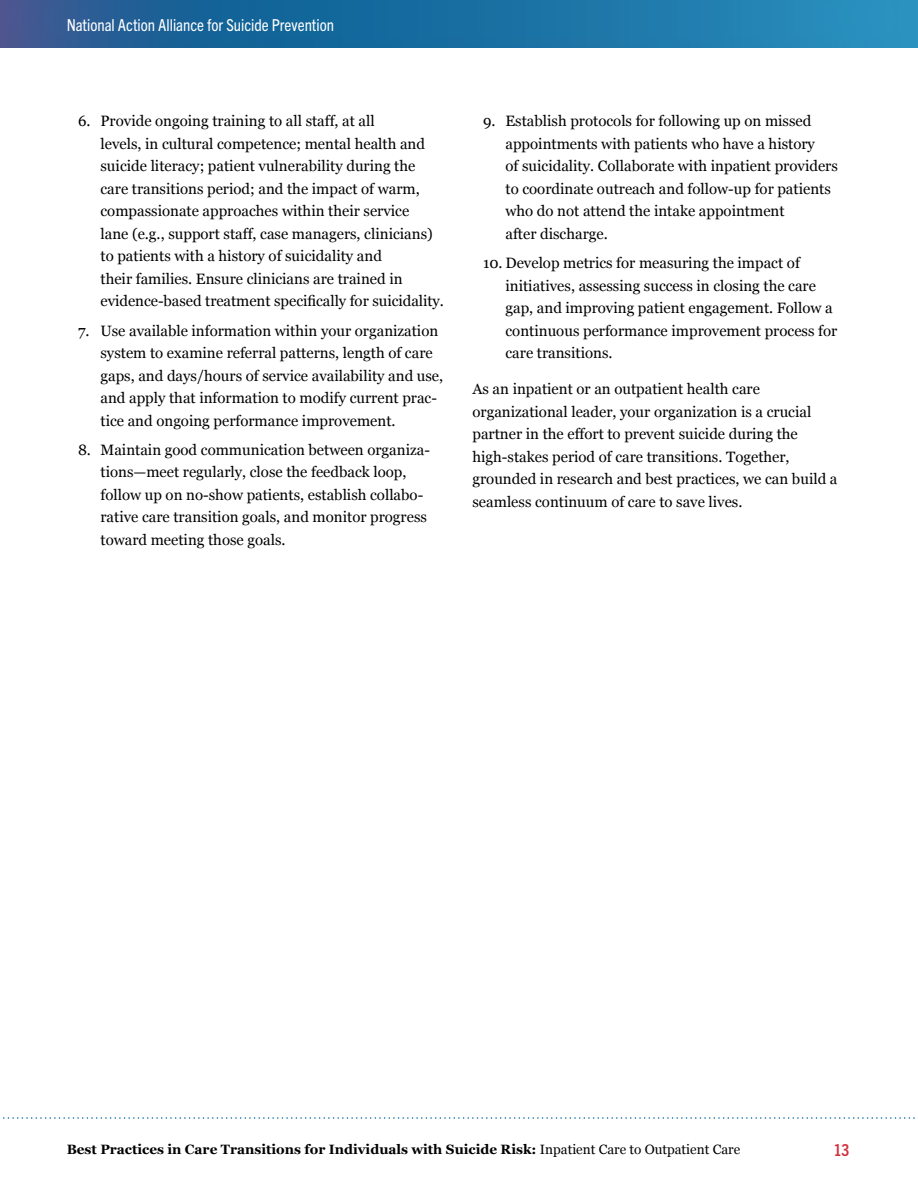
<style>
.page{position:relative;width:918px;height:1188px;background:#fff}
.page>*{position:absolute;margin:0;border:0;box-sizing:border-box;transform-origin:0 0}
.t1{font:condensed 16.5px "Trade Gothic Next LT Pro";color:#fff}
.t2{font:700 condensed 16.5px "Trade Gothic Next LT Pro";color:#d3303d}
.Body_Georgia_10_15{font:15px/22.5px "Georgia";color:#000}
.t3{font:700 13.5px "Georgia";color:#000}
.s1{font-weight:400}
</style>
<div class="page">
<div style="left:0;top:0;width:918px;height:49px;background:#000;opacity:.2"></div>
<div style="left:0;top:0;width:459px;height:60px;background:#000;opacity:.2"></div>
<svg style="left:3px;top:1117px;width:912px;height:2px"></svg>
<p class="t1" style="left:67px;top:14px;width:269px">National Action Alliance for Suicide Prevention</p>
<p class="Body_Georgia_10_15" style="left:100px;top:110px;width:345px;text-indent:-22px">6. Provide ongoing training to all staff, at all<br>levels, in cultural competence; mental health and suicide literacy; patient vulnerability during the care transitions period; and the impact of warm, compassionate approaches within their service<br>lane (e.g., support staff, case managers, clinicians) to patients with a history of suicidality and<br>their families. Ensure clinicians are trained in evidence-based treatment specifically for suicidality.</p>
<p class="Body_Georgia_10_15" style="left:100px;top:319px;width:344px;text-indent:-22px">7. Use available information within your organization system to examine referral patterns, length of care gaps, and days/hours of service availability and use, and apply that information to modify current prac&shy;tice and ongoing performance improvement.</p>
<p class="Body_Georgia_10_15" style="left:100px;top:438px;width:331px;text-indent:-22px">8. Maintain good communication between organiza&shy;tions—meet regularly, close the feedback loop, follow up on no-show patients, establish collabo&shy;rative care transition goals, and monitor progress toward meeting those goals.</p>
<p class="Body_Georgia_10_15" style="left:506px;top:110px;width:334px;text-indent:-22px">9. Establish protocols for following up on missed appointments with patients who have a history<br>of suicidality. Collaborate with inpatient providers to coordinate outreach and follow-up for patients who do not attend the intake appointment<br>after discharge.</p>
<p class="Body_Georgia_10_15" style="left:506px;top:252px;width:333px;text-indent:-22px">10. Develop metrics for measuring the impact of initiatives, assessing success in closing the care gap, and improving patient engagement. Follow a continuous performance improvement process for care transitions.</p>
<p class="Body_Georgia_10_15" style="left:472px;top:378px;width:366px">As an inpatient or an outpatient health care organizational leader, your organization is a crucial partner in the effort to prevent suicide during the high-stakes period of care transitions. Together, grounded in research and best practices, we can build a seamless continuum of care to save lives.</p>
<p class="t3" style="left:67px;top:1142px;width:675px">Best Practices in Care Transitions for Individuals with Suicide Risk: <span class="s1">Inpatient Care to Outpatient Care</span></p>
<p class="t2" style="left:834px;top:1139px;width:17px">13</p>
</div>
